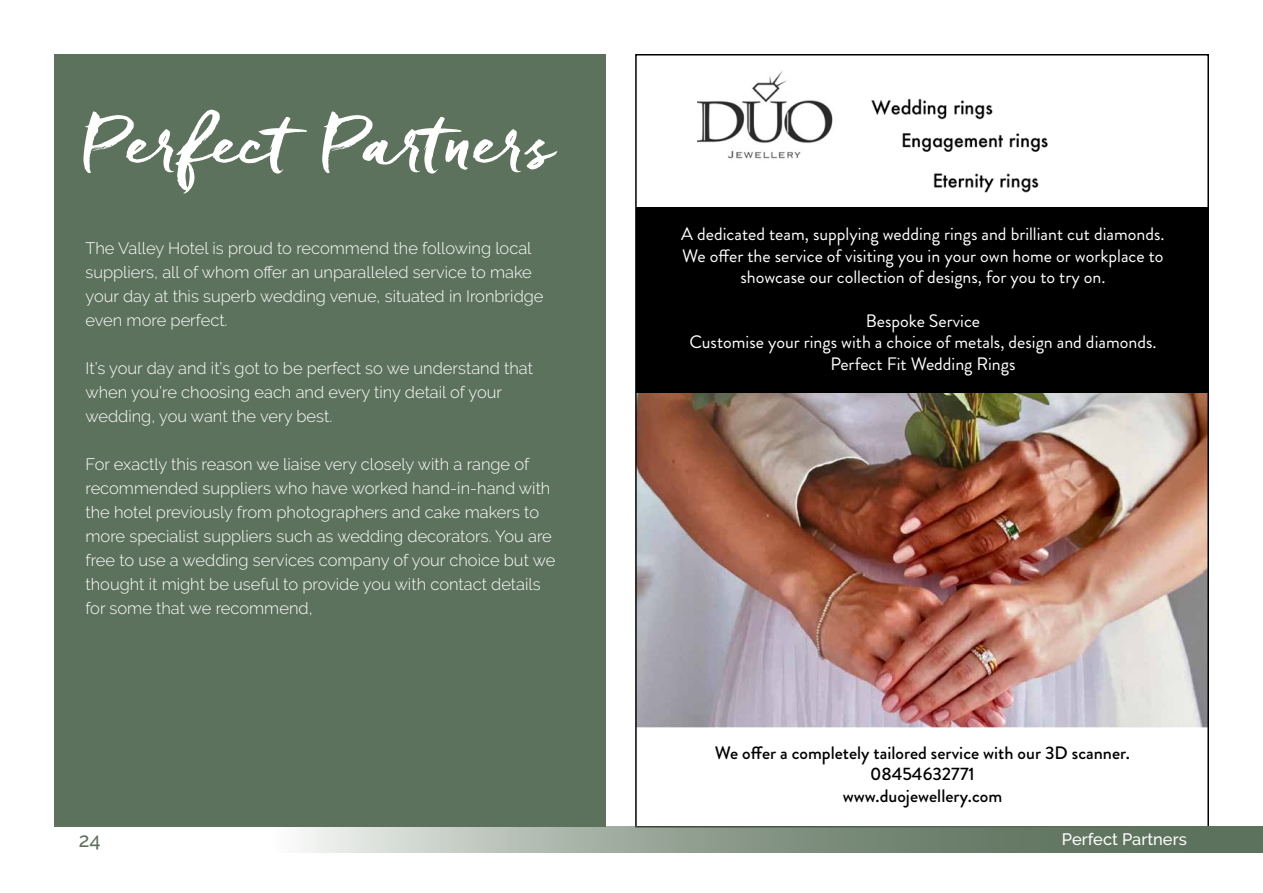
<style>
.page{position:relative;width:1263px;height:893px;background:#fff}
.page>*{position:absolute;margin:0;border:0;box-sizing:border-box;transform-origin:0 0}
.t1{font:75px "Freeland";color:#fff}
.t2{font:500 20.1px "Raleway";color:#5d725d}
.t3{font:18px/21.6px "Brandon Grotesque";color:#fff;text-align:center}
.t4{font:500 18px/21.6px "Brandon Grotesque";color:#000;text-align:center}
.t5{font:300 16.5px/24px "Raleway";color:#fff}
.t6{font:500 16.5px "Raleway";color:#fff}
</style>
<div class="page">
<img style="left:698px;top:71px;width:350px;height:122px">
<img style="left:638px;top:393px;width:568px;height:334px">
<div style="left:636px;top:207px;width:571px;height:186px;background:#000"></div>
<svg style="left:268px;top:826px;width:993px;height:26px;background:#8f9e8f"></svg>
<hr style="left:1261px;top:826px;width:2px;height:26px;background:#5d725d">
<div style="left:54px;top:54px;width:552px;height:772px;background:#5d725d"></div>
<h1 class="t1" style="left:82px;top:93px;width:475px">Perfect Partners</h1>
<p class="t5" style="left:85px;top:236px;width:460px">The Valley Hotel is proud to recommend the following local suppliers, all of whom offer an unparalleled service to make your day at this superb wedding venue, situated in Ironbridge even more perfect.</p>
<p class="t5" style="left:85px;top:356px;width:449px">It’s your day and it’s got to be perfect so we understand that when you’re choosing each and every tiny detail of your wedding, you want the very best.</p>
<p class="t5" style="left:85px;top:452px;width:471px">For exactly this reason we liaise very closely with a range of recommended suppliers who have worked hand-in-hand with the hotel previously from photographers and cake makers to more specialist suppliers such as wedding decorators. You are free to use a wedding services company of your choice but we thought it might be useful to provide you with contact details for some that we recommend,</p>
<p class="t2" style="left:79px;top:828px;width:23px">24</p>
<p class="t3" style="left:681px;top:223px;width:485px">A dedicated team, supplying wedding rings and brilliant cut diamonds.<br>We offer the service of visiting you in your own home or workplace to showcase our collection of designs, for you to try on.</p>
<p class="t3" style="left:689px;top:310px;width:468px">Bespoke Service<br>Customise your rings with a choice of metals, design and diamonds.<br>Perfect Fit Wedding Rings</p>
<p class="t4" style="left:715px;top:742px;width:416px">We offer a completely tailored service with our 3D scanner.<br>08454632771<br>www.duojewellery.com</p>
<p class="t6" style="left:1062px;top:829px;width:126px">Perfect Partners</p>
</div>
